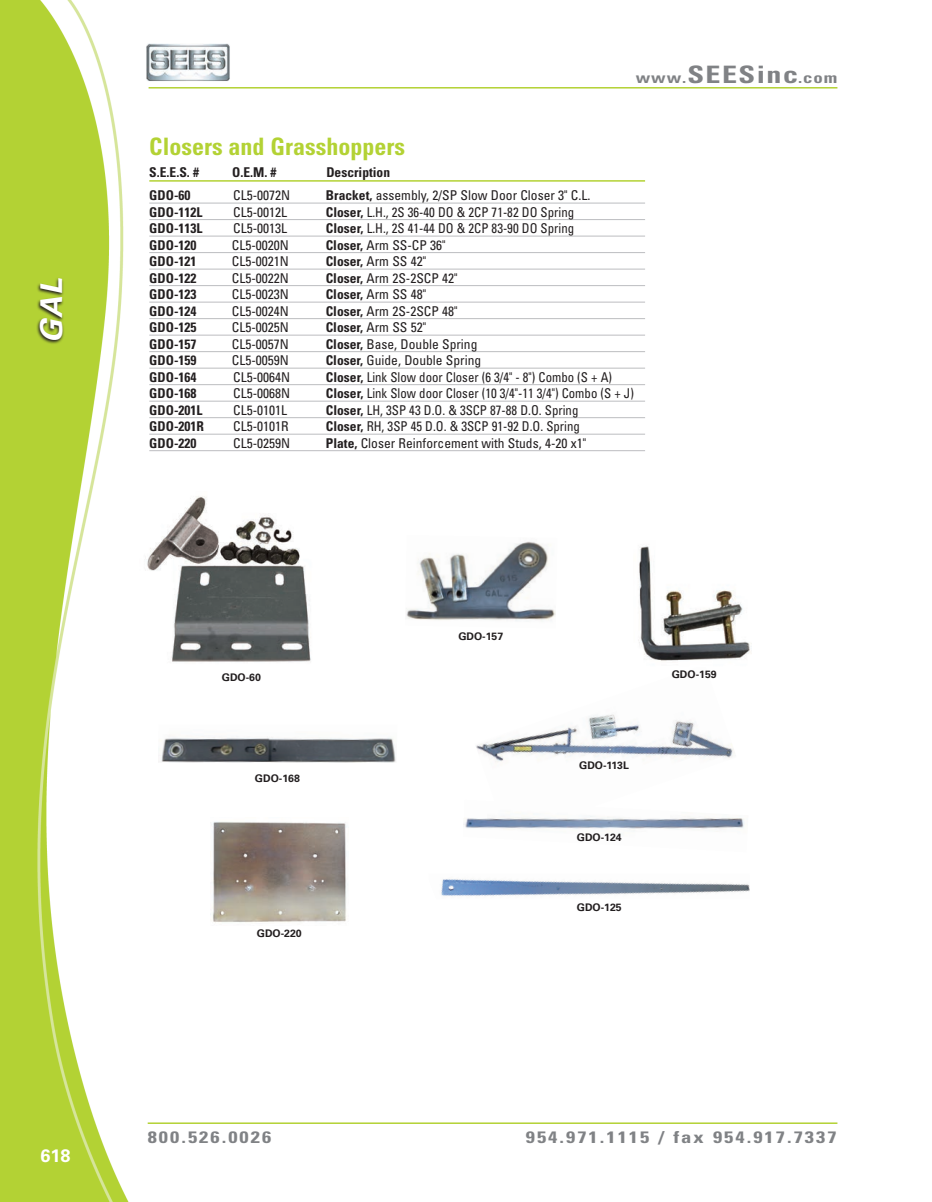
<style>
.page{position:relative;width:932px;height:1202px;background:#fff}
.page>*{position:absolute;margin:0;border:0;box-sizing:border-box;transform-origin:0 0}
.t1{font:italic 700 30px "Univers LT Std";color:#fff}
.Gal_Product{font:700 condensed 24px "Univers";color:#b3d234}
.t2{font:18px "Univers LT 65 Bd";color:#fff}
.t3{font:700 condensed 16.5px "Univers";letter-spacing:.1em;color:#808285;scale:1.25 1}
.t4{font:700 condensed 15px "Univers";letter-spacing:.05em;color:#808285;scale:1.25 1}
.Chart_Text{font:condensed 13.5px "Univers";color:#231f20}
.Chart_Text-2{font:condensed 13.5px "Univers";color:#231f20;scale:.95 1}
.Chart_Text-3{font:700 condensed 13.5px "Univers";color:#231f20}
.Chart_Head_-_Gal{font:700 condensed 13.5px "Univers";color:#231f20}
.Caption___Pix{font:700 10.5px "Univers LT Std";color:#231f20}
.s1{font-size:24px}
.s2{font-weight:700}
</style>
<div class="page">
<img style="left:0;top:0;width:129px;height:1202px">
<img style="left:476px;top:714px;width:259px;height:48px">
<img style="left:463px;top:816px;width:282px;height:16px">
<img style="left:441px;top:879px;width:308px;height:17px">
<img style="left:406px;top:541px;width:150px;height:80px">
<img style="left:638px;top:546px;width:113px;height:115px">
<img style="left:161px;top:737px;width:235px;height:25px">
<hr style="left:149px;top:180px;width:496px;height:2px;background:#b3d234">
<hr style="left:149px;top:203px;width:496px;height:1px;background:#bcbdc0">
<hr style="left:149px;top:219px;width:496px;height:1px;background:#bcbdc0">
<hr style="left:149px;top:236px;width:496px;height:1px;background:#bcbdc0">
<hr style="left:149px;top:252px;width:496px;height:1px;background:#bcbdc0">
<hr style="left:149px;top:269px;width:496px;height:1px;background:#bcbdc0">
<hr style="left:149px;top:285px;width:496px;height:1px;background:#bcbdc0">
<hr style="left:149px;top:302px;width:496px;height:1px;background:#bcbdc0">
<hr style="left:149px;top:318px;width:496px;height:1px;background:#bcbdc0">
<hr style="left:149px;top:335px;width:496px;height:1px;background:#bcbdc0">
<hr style="left:149px;top:351px;width:496px;height:1px;background:#bcbdc0">
<hr style="left:149px;top:368px;width:496px;height:1px;background:#bcbdc0">
<hr style="left:149px;top:384px;width:496px;height:1px;background:#bcbdc0">
<hr style="left:149px;top:401px;width:496px;height:1px;background:#bcbdc0">
<hr style="left:149px;top:417px;width:496px;height:1px;background:#bcbdc0">
<hr style="left:149px;top:434px;width:496px;height:1px;background:#bcbdc0">
<hr style="left:149px;top:450px;width:496px;height:1px;background:#bcbdc0">
<img style="left:147px;top:496px;width:164px;height:166px">
<img style="left:212px;top:822px;width:135px;height:101px">
<svg style="left:37px;top:277px;width:28px;height:68px;background:#83962d"></svg>
<hr style="left:148px;top:87px;width:689px;height:1px;background:#b3d234">
<hr style="left:148px;top:1122px;width:689px;height:2px;background:#b3d234">
<img style="left:146px;top:43px;width:84px;height:38px">
<p class="t1" style="left:34px;top:342px;width:66px;rotate:-90deg">GAL</p>
<h3 class="t2" style="left:40px;top:1145px;width:32px">618</h3>
<p class="t4" style="left:635px;top:69px;width:163px">www.<span class="s1">SEESinc</span>.com</p>
<p class="Gal_Product" style="left:149px;top:132px;width:257px">Closers and Grasshoppers</p>
<p class="Chart_Head_-_Gal" style="left:149px;top:164px;width:51px">S.E.E.S. #</p>
<p class="Chart_Head_-_Gal" style="left:232px;top:164px;width:46px">O.E.M. #</p>
<p class="Chart_Head_-_Gal" style="left:326px;top:164px;width:65px">Description</p>
<p class="Chart_Text-3" style="left:149px;top:187px;width:43px">GDO-60</p>
<p class="Chart_Text" style="left:233px;top:187px;width:58px">CL5-0072N</p>
<p class="Chart_Text" style="left:326px;top:187px;width:264px"><span class="s2">Bracket,</span> assembly, 2/SP Slow Door Closer 3" C.L.</p>
<p class="Chart_Text-3" style="left:149px;top:203px;width:55px">GDO-112L</p>
<p class="Chart_Text" style="left:233px;top:203px;width:55px">CL5-0012L</p>
<p class="Chart_Text-2" style="left:326px;top:203px;width:263px"><span class="s2">Closer,</span> L.H., 2S 36-40 DO &amp; 2CP 71-82 DO Spring</p>
<p class="Chart_Text-3" style="left:149px;top:220px;width:55px">GDO-113L</p>
<p class="Chart_Text" style="left:233px;top:220px;width:55px">CL5-0013L</p>
<p class="Chart_Text-2" style="left:326px;top:220px;width:263px"><span class="s2">Closer,</span> L.H., 2S 41-44 DO &amp; 2CP 83-90 DO Spring</p>
<p class="Chart_Text-3" style="left:149px;top:236px;width:49px">GDO-120</p>
<p class="Chart_Text" style="left:232px;top:236px;width:58px">CL5-0020N</p>
<p class="Chart_Text" style="left:326px;top:236px;width:121px"><span class="s2">Closer,</span> Arm SS-CP 36"</p>
<p class="Chart_Text-3" style="left:149px;top:253px;width:49px">GDO-121</p>
<p class="Chart_Text" style="left:232px;top:253px;width:58px">CL5-0021N</p>
<p class="Chart_Text" style="left:326px;top:253px;width:102px"><span class="s2">Closer,</span> Arm SS 42"</p>
<p class="Chart_Text-3" style="left:149px;top:269px;width:49px">GDO-122</p>
<p class="Chart_Text" style="left:232px;top:269px;width:58px">CL5-0022N</p>
<p class="Chart_Text" style="left:326px;top:269px;width:133px"><span class="s2">Closer,</span> Arm 2S-2SCP 42"</p>
<p class="Chart_Text-3" style="left:149px;top:286px;width:49px">GDO-123</p>
<p class="Chart_Text" style="left:232px;top:286px;width:58px">CL5-0023N</p>
<p class="Chart_Text" style="left:326px;top:286px;width:102px"><span class="s2">Closer,</span> Arm SS 48"</p>
<p class="Chart_Text-3" style="left:149px;top:302px;width:49px">GDO-124</p>
<p class="Chart_Text" style="left:232px;top:302px;width:58px">CL5-0024N</p>
<p class="Chart_Text" style="left:326px;top:302px;width:133px"><span class="s2">Closer,</span> Arm 2S-2SCP 48"</p>
<p class="Chart_Text-3" style="left:149px;top:319px;width:49px">GDO-125</p>
<p class="Chart_Text" style="left:232px;top:319px;width:58px">CL5-0025N</p>
<p class="Chart_Text" style="left:326px;top:319px;width:102px"><span class="s2">Closer,</span> Arm SS 52"</p>
<p class="Chart_Text-3" style="left:149px;top:335px;width:49px">GDO-157</p>
<p class="Chart_Text" style="left:232px;top:335px;width:58px">CL5-0057N</p>
<p class="Chart_Text" style="left:326px;top:335px;width:153px"><span class="s2">Closer,</span> Base, Double Spring</p>
<p class="Chart_Text-3" style="left:149px;top:352px;width:49px">GDO-159</p>
<p class="Chart_Text" style="left:232px;top:352px;width:58px">CL5-0059N</p>
<p class="Chart_Text" style="left:326px;top:352px;width:157px"><span class="s2">Closer,</span> Guide, Double Spring</p>
<p class="Chart_Text-3" style="left:149px;top:368px;width:49px">GDO-164</p>
<p class="Chart_Text" style="left:233px;top:368px;width:58px">CL5-0064N</p>
<p class="Chart_Text-2" style="left:326px;top:368px;width:303px"><span class="s2">Closer,</span> Link Slow door Closer (6 3/4" - 8") Combo (S + A)</p>
<p class="Chart_Text-3" style="left:149px;top:385px;width:49px">GDO-168</p>
<p class="Chart_Text" style="left:233px;top:385px;width:58px">CL5-0068N</p>
<p class="Chart_Text-2" style="left:326px;top:385px;width:326px"><span class="s2">Closer,</span> Link Slow door Closer (10 3/4"-11 3/4") Combo (S + J)</p>
<p class="Chart_Text-3" style="left:149px;top:401px;width:55px">GDO-201L</p>
<p class="Chart_Text" style="left:233px;top:401px;width:55px">CL5-0101L</p>
<p class="Chart_Text-2" style="left:326px;top:401px;width:267px"><span class="s2">Closer,</span> LH, 3SP 43 D.O. &amp; 3SCP 87-88 D.O. Spring</p>
<p class="Chart_Text-3" style="left:149px;top:418px;width:56px">GDO-201R</p>
<p class="Chart_Text" style="left:233px;top:418px;width:57px">CL5-0101R</p>
<p class="Chart_Text-2" style="left:326px;top:418px;width:269px"><span class="s2">Closer,</span> RH, 3SP 45 D.O. &amp; 3SCP 91-92 D.O. Spring</p>
<p class="Chart_Text-3" style="left:149px;top:434px;width:49px">GDO-220</p>
<p class="Chart_Text" style="left:233px;top:434px;width:58px">CL5-0259N</p>
<p class="Chart_Text" style="left:326px;top:434px;width:262px"><span class="s2">Plate,</span> Closer Reinforcement with Studs, 4-20 x1"</p>
<p class="Caption___Pix" style="left:222px;top:671px;width:41px">GDO-60</p>
<p class="Caption___Pix" style="left:255px;top:772px;width:46px">GDO-168</p>
<p class="Caption___Pix" style="left:257px;top:927px;width:46px">GDO-220</p>
<p class="Caption___Pix" style="left:458px;top:630px;width:46px">GDO-157</p>
<p class="Caption___Pix" style="left:579px;top:759px;width:51px">GDO-113L</p>
<p class="Caption___Pix" style="left:577px;top:830px;width:46px">GDO-124</p>
<p class="Caption___Pix" style="left:577px;top:901px;width:46px">GDO-125</p>
<p class="Caption___Pix" style="left:671px;top:668px;width:46px">GDO-159</p>
<p class="t3" style="left:148px;top:1127px;width:100px">800.526.0026</p>
<p class="t3" style="left:526px;top:1127px;width:250px">954.971.1115 / fax 954.917.7337</p>
</div>
